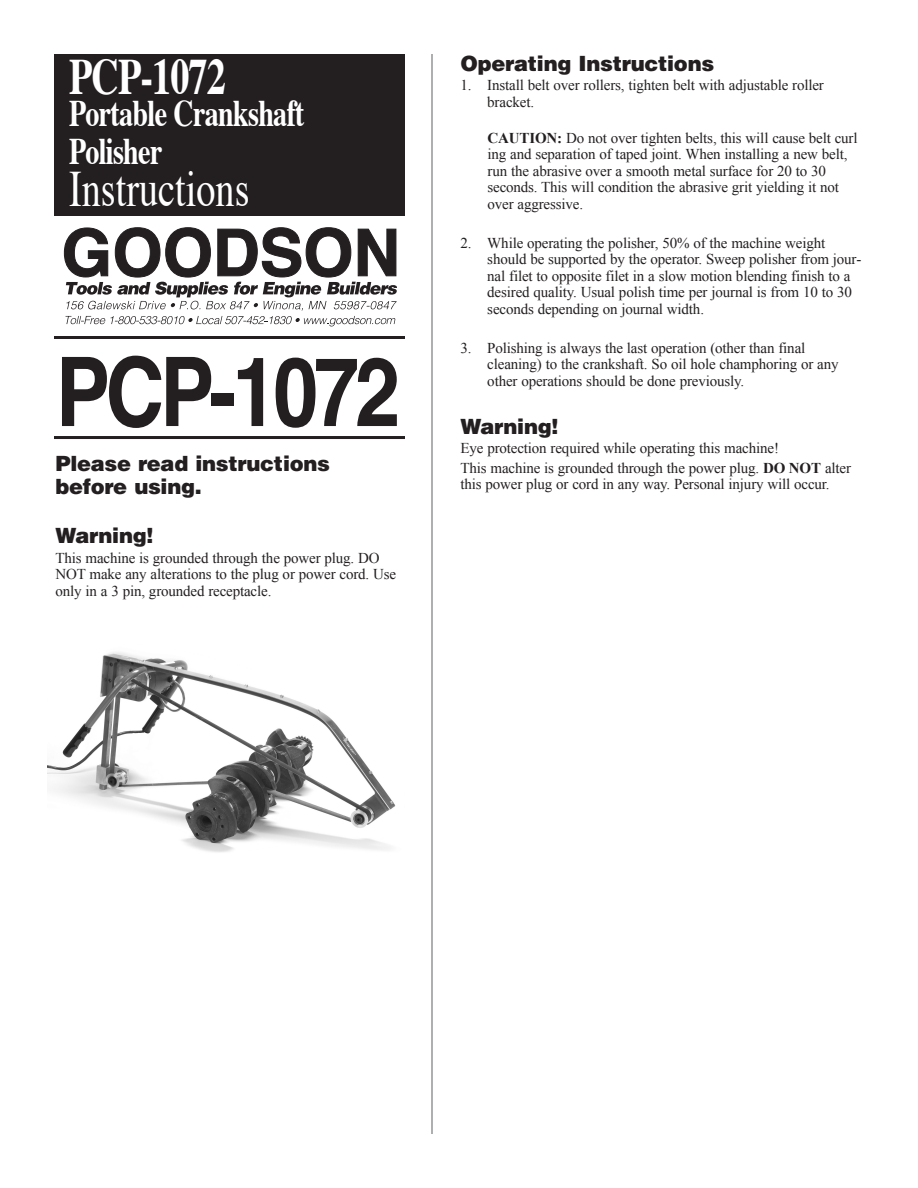
<style>
.page{position:relative;width:918px;height:1188px;background:#fff}
.page>*{position:absolute;margin:0;border:0;box-sizing:border-box;transform-origin:0 0}
.t1{font:700 96px "Helvetica";letter-spacing:-.055em;color:#231f20;scale:.85 1}
.t2{font:51px "Times";color:#fff;scale:.75 1}
.t3{font:700 51px "Times";letter-spacing:-.025em;color:#fff;scale:.75 1}
.t4{font:700 37.5px/37.8px "Times";letter-spacing:-.025em;color:#fff;scale:.75 1}
.t5{font:900 21px/22.5px "Helvetica";letter-spacing:-.015em;color:#231f20}
.t6{font:15px/16.5px "Times New Roman";letter-spacing:-.01em;color:#231f20}
.s1{font-weight:700}
</style>
<div class="page">
<div style="left:54px;top:54px;width:351px;height:162px;background:#231f20"></div>
<svg style="left:64px;top:227px;width:333px;height:99px"></svg>
<hr style="left:54px;top:336px;width:351px;height:3px;background:#231f20">
<hr style="left:54px;top:436px;width:351px;height:3px;background:#231f20">
<hr style="left:431px;top:54px;width:2px;height:1080px;background:#939598">
<img style="left:48px;top:652px;width:348px;height:200px">
<h2 class="t3" style="left:69px;top:55px;width:211px">PCP-1072</h2>
<h3 class="t4" style="left:69px;top:98px;width:316px">Portable Crankshaft<br>Polisher</h3>
<h2 class="t2" style="left:69px;top:168px;width:242px">Instructions</h2>
<h1 class="t1" style="left:55px;top:352px;width:407px">PCP-1072</h1>
<h3 class="t5" style="left:56px;top:453px;width:276px">Please read instructions before using.</h3>
<h3 class="t5" style="left:56px;top:525px;width:99px">Warning!</h3>
<p class="t6" style="left:55px;top:549px;width:342px">This machine is grounded through the power plug. DO<br>NOT make any alterations to the plug or power cord. Use only in a 3 pin, grounded receptacle.</p>
<h3 class="t5" style="left:460px;top:52px;width:255px">Operating Instructions</h3>
<p class="t6" style="left:487px;top:77px;width:338px;text-indent:-27px">1. Install belt over rollers, tighten belt with adjustable roller bracket.</p>
<p class="t6" style="left:488px;top:129px;width:372px"><span class="s1">CAUTION:</span> Do not over tighten belts, this will cause belt curl ing and separation of taped joint. When installing a new belt, run the abrasive over a smooth metal surface for 20 to 30 seconds. This will condition the abrasive grit yielding it not over aggressive.</p>
<p class="t6" style="left:487px;top:234px;width:376px;text-indent:-27px">2. While operating the polisher, 50% of the machine weight should be supported by the operator. Sweep polisher from jour&shy;nal filet to opposite filet in a slow motion blending finish to a desired quality. Usual polish time per journal is from 10 to 30 seconds depending on journal width.</p>
<p class="t6" style="left:487px;top:339px;width:353px;text-indent:-27px">3. Polishing is always the last operation (other than final cleaning) to the crankshaft. So oil hole champhoring or any other operations should be done previously.</p>
<h3 class="t5" style="left:460px;top:415px;width:99px">Warning!</h3>
<p class="t6" style="left:460px;top:438px;width:392px;line-height:19.5px">Eye protection required while operating this machine!<br>This machine is grounded through the power plug. <span class="s1">DO NOT</span> alter</p>
<p class="t6" style="left:461px;top:476px;width:371px">this power plug or cord in any way. Personal injury will occur.</p>
</div>
